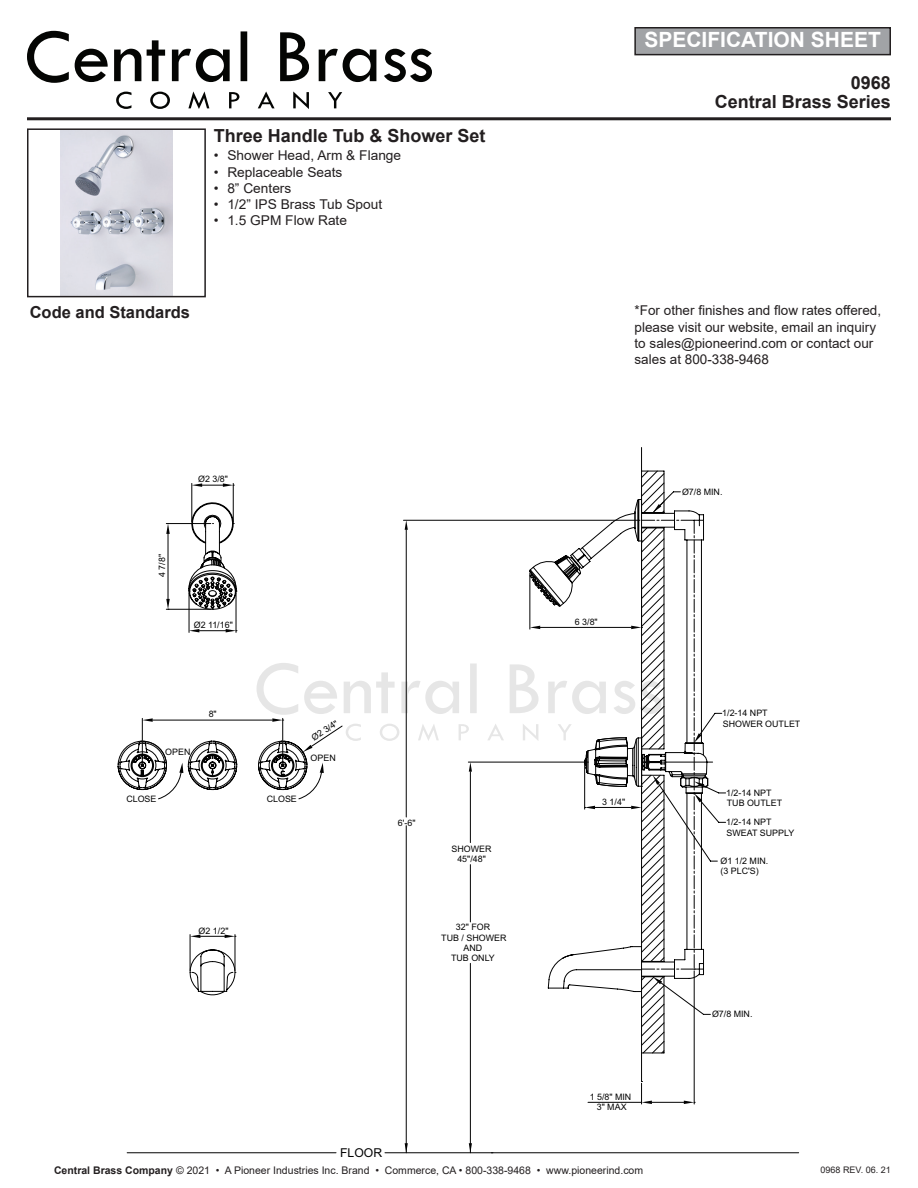
<style>
.page{position:relative;width:918px;height:1188px;background:#fff}
.page>*{position:absolute;margin:0;border:0;box-sizing:border-box;transform-origin:0 0}
.t1{font:700 21px "Arial";color:#fff}
.t2{font:700 18px "Arial";color:#231f20}
.t3{font:700 16.5px "Arial";color:#231f20}
.t4{font:13.5px/16.2px "Arial";color:#231f20}
.t5{font:12.15px "Arial";color:#030303}
.t6{font:10.5px "Arial";color:#231f20}
.t7{font:9px "Arial";color:#231f20}
.t8{font:8.85px/10.2px "Arial";color:#030303}
.s1{font-weight:700}
</style>
<div class="page">
<hr style="left:127px;top:1152px;width:209px;height:1px;background:#030303">
<hr style="left:385px;top:1152px;width:414px;height:1px;background:#030303">
<hr style="left:470px;top:963px;width:1px;height:190px;background:#030303">
<svg style="left:469px;top:1143px;width:3px;height:10px"></svg>
<hr style="left:406px;top:826px;width:1px;height:327px;background:#030303">
<svg style="left:405px;top:1143px;width:3px;height:10px"></svg>
<hr style="left:694px;top:971px;width:1px;height:133px;background:#030303">
<hr style="left:652px;top:1102px;width:32px;height:1px;background:#030303">
<hr style="left:588px;top:1102px;width:54px;height:1px;background:#030303">
<svg style="left:641px;top:1081px;width:11px;height:23px"></svg>
<svg style="left:684px;top:1101px;width:11px;height:3px"></svg>
<hr style="left:27px;top:117px;width:864px;height:3px;background:#231f20">
<img style="left:61px;top:131px;width:111px;height:163px">
<div style="left:27px;top:128px;width:179px;height:169px;border:2px solid #231f20"></div>
<div style="left:635px;top:28px;width:255px;height:27px;background:#a1a3a6"></div>
<div style="left:634px;top:27px;width:257px;height:28px;border:2px solid #231f20"></div>
<svg style="left:280px;top:32px;width:152px;height:50px"></svg>
<svg style="left:27px;top:31px;width:220px;height:52px"></svg>
<svg style="left:116px;top:91px;width:226px;height:18px"></svg>
<svg style="left:118px;top:470px;width:608px;height:584px"></svg>
<h1 class="t1" style="left:644px;top:25px;width:238px">SPECIFICATION SHEET</h1>
<h2 class="t2" style="left:851px;top:70px;width:42px">0968</h2>
<h2 class="t2" style="left:214px;top:123px;width:273px">Three Handle Tub &amp; Shower Set</h2>
<p class="t4" style="left:214px;top:147px;width:189px">• Shower Head, Arm &amp; Flange</p>
<p class="t4" style="left:214px;top:164px;width:130px">• Replaceable Seats</p>
<p class="t4" style="left:214px;top:180px;width:79px">• 8” Centers</p>
<p class="t4" style="left:214px;top:196px;width:170px">• 1/2” IPS Brass Tub Spout</p>
<p class="t4" style="left:214px;top:212px;width:135px">• 1.5 GPM Flow Rate</p>
<p class="t3" style="left:30px;top:300px;width:162px">Code and Standards</p>
<h2 class="t2" style="left:715px;top:89px;width:178px">Central Brass Series</h2>
<p class="t4" style="left:635px;top:302px;width:248px">*For other finishes and flow rates offered, please visit our website, email an inquiry to sales@pioneerind.com or contact our sales at 800-338-9468</p>
<p class="t8" style="left:198px;top:474px;width:31px">Ø2 3/8"</p>
<p class="t8" style="left:157px;top:577px;width:24px;rotate:-90deg">4 7/8"</p>
<p class="t8" style="left:194px;top:620px;width:41px">Ø2 11/16"</p>
<p class="t8" style="left:575px;top:617px;width:24px">6 3/8"</p>
<p class="t8" style="left:209px;top:709px;width:10px">8"</p>
<p class="t8" style="left:310px;top:735px;width:31px;rotate:-34deg">Ø2 3/4"</p>
<p class="t8" style="left:165px;top:746px;width:27px">OPEN</p>
<p class="t8" style="left:126px;top:794px;width:32px">CLOSE</p>
<p class="t8" style="left:267px;top:794px;width:32px">CLOSE</p>
<p class="t8" style="left:311px;top:753px;width:27px">OPEN</p>
<p class="t8" style="left:199px;top:925px;width:31px">Ø2 1/2"</p>
<p class="t8" style="left:398px;top:817px;width:19px">6'-6"</p>
<p class="t8" style="left:452px;top:843px;width:42px;text-align:center">SHOWER<br>45"/48"</p>
<p class="t8" style="left:441px;top:922px;width:67px;text-align:center">32" FOR<br>TUB / SHOWER<br>AND<br>TUB ONLY</p>
<p class="t8" style="left:602px;top:797px;width:24px">3 1/4"</p>
<p class="t8" style="left:682px;top:487px;width:42px">Ø7/8 MIN.</p>
<p class="t8" style="left:722px;top:708px;width:80px">1/2-14 NPT<br>SHOWER OUTLET</p>
<p class="t8" style="left:726px;top:788px;width:58px">1/2-14 NPT<br>TUB OUTLET</p>
<p class="t8" style="left:726px;top:817px;width:70px">1/2-14 NPT<br>SWEAT SUPPLY</p>
<p class="t8" style="left:720px;top:856px;width:49px">Ø1 1/2 MIN. (3 PLC'S)</p>
<p class="t8" style="left:712px;top:1009px;width:42px">Ø7/8 MIN.</p>
<p class="t5" style="left:340px;top:1145px;width:44px">FLOOR</p>
<p class="t8" style="left:590px;top:1092px;width:43px;text-align:center">1 5/8" MIN<br>3" MAX</p>
<p class="t6" style="left:54px;top:1163px;width:591px"><span class="s1">Central Brass Company</span> © 2021 • A Pioneer Industries Inc. Brand • Commerce, CA • 800-338-9468 • www.pioneerind.com</p>
<p class="t7" style="left:821px;top:1164px;width:72px">0968 REV. 06. 21</p>
</div>
